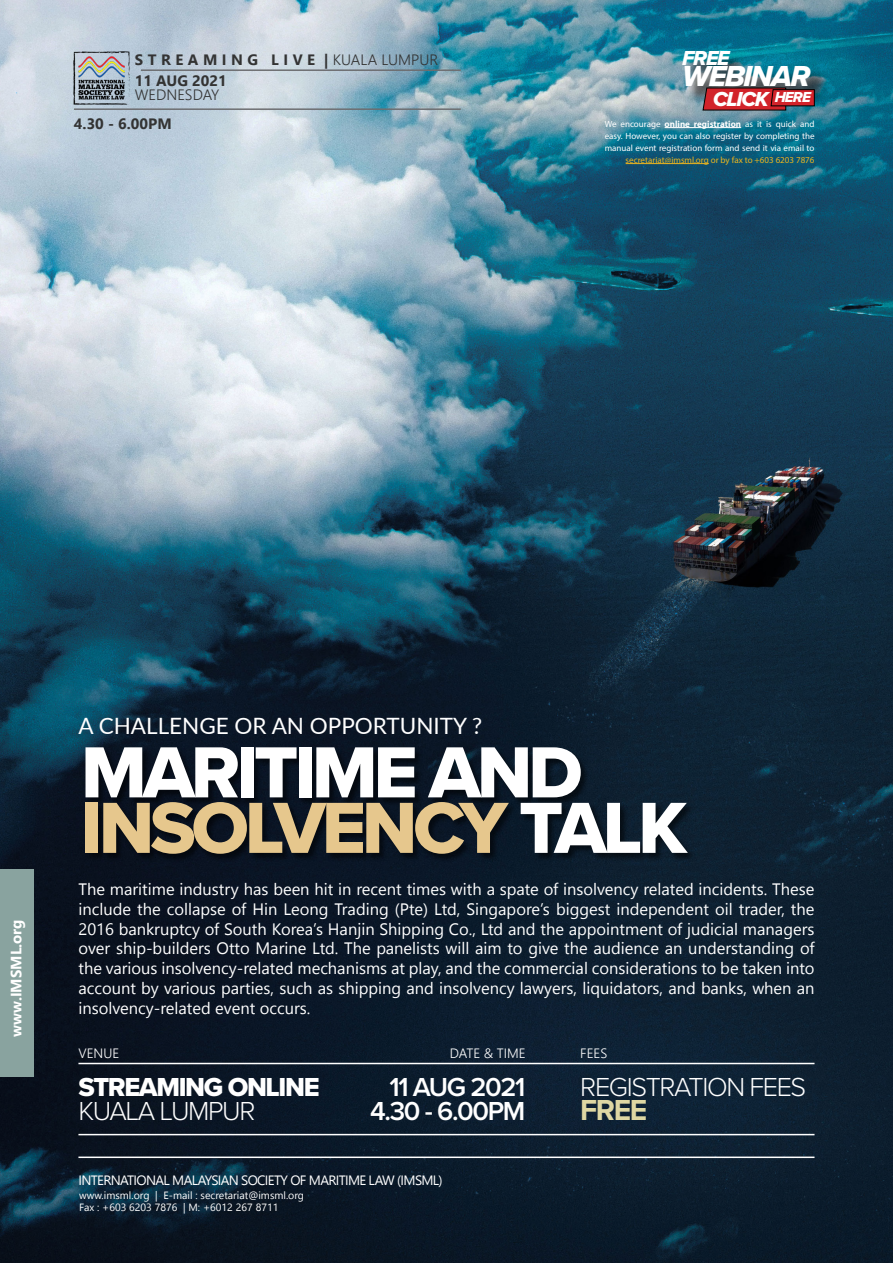
<style>
.page{position:relative;width:893px;height:1263px;background:#fff}
.page>*{position:absolute;margin:0;border:0;box-sizing:border-box;transform-origin:0 0}
.t1{font:75px/55.5px "Proxima Nova Extrabld";letter-spacing:-.055em;color:#fff}
.t2{font:30px "Proxima Nova Extrabld It";letter-spacing:-.055em;color:#fff}
.t3{font:700 30px "Proxima Nova";color:#ded7a3}
.t4{font:300 27px "Proxima Nova";letter-spacing:-.05em;color:#fff}
.t5{font:600 27px/24px "Proxima Nova";letter-spacing:-.05em;color:#fff;text-align:right}
.t6{font:27px "Proxima Nova Extrabld";letter-spacing:-.05em;color:#fff}
.t7{font:22.5px "Lato";color:#fff}
.t8{font:21px "Proxima Nova Extrabld It";letter-spacing:-.055em;color:#fff}
.t9{font:16.5px/19.8px "Nirmala UI";color:#fff;text-align:justify}
.t10{font:700 15px/21.8px "Nirmala UI";letter-spacing:.3em;color:#333}
.t11{font:700 15px "Nirmala UI";color:#fff}
.t12{font:300 15px "Nirmala UI";color:#333}
.t13{font:13.5px "Nirmala UI";letter-spacing:-.05em;color:#fff}
.t14{font:300 13.5px "Nirmala UI";color:#fff}
.t15{font:10.5px/12px "Nirmala UI";color:#fff}
.t16{font:9px/12px "Myriad Pro";color:#fff;text-align:justify}
.t17{font:9px "Myriad Pro";color:#edb51e}
.s1{font-weight:300}
.s2{font-weight:700}
.s3{color:#e6c78d}
</style>
<div class="page">
<img style="left:0;top:0;width:893px;height:1263px">
<div style="left:0;top:870px;width:33px;height:207px;background:#89a39f"></div>
<hr style="left:78px;top:1156px;width:736px;height:2px;background:#fff">
<hr style="left:78px;top:1063px;width:736px;height:1px;background:#fff">
<hr style="left:78px;top:1134px;width:736px;height:1px;background:#fff">
<div style="left:685px;top:53px;width:144px;height:52px;background:#000;opacity:.75"></div>
<svg style="left:703px;top:88px;width:112px;height:22px;background:#b4252c"></svg>
<hr style="left:665px;top:127px;width:76px;height:1px;background:#fff">
<hr style="left:626px;top:163px;width:83px;height:1px;background:#edb51e">
<hr style="left:141px;top:69px;width:320px;height:2px;background:#6d6e71">
<hr style="left:74px;top:108px;width:387px;height:2px;background:#6d6e71">
<div style="left:85px;top:747px;width:611px;height:115px;background:#000;opacity:.55"></div>
<img style="left:68px;top:51px;width:67px;height:53px">
<p class="t10" style="left:135px;top:48px;width:305px">STREAMING LIVE | <span class="s1">KUALA LUMPUR<br></span>11 AUG 2021</p>
<p class="t12" style="left:135px;top:83px;width:86px">WEDNESDAY</p>
<p class="t10" style="left:74px;top:112px;width:99px">4.30 - 6.00PM</p>
<p class="t8" style="left:682px;top:45px;width:49px">FREE</p>
<h2 class="t2" style="left:682px;top:58px;width:129px">WEBINAR</h2>
<p class="t8" style="left:713px;top:86px;width:99px">CLICK <sup>HERE</sup></p>
<p class="t16" style="left:605px;top:118px;width:211px">We encourage <span class="s2">online registration</span> as it is quick and easy. However, you can also register by completing the manual event registration form and send it via email to</p>
<p class="t17" style="left:626px;top:154px;width:190px">secretariat@imsml.org or by fax to +603 6203 7876</p>
<p class="t11" style="left:4px;top:1036px;width:119px;rotate:-90deg">www.IMSML.org</p>
<h3 class="t7" style="left:78px;top:709px;width:405px">A CHALLENGE OR AN OPPORTUNITY ?</h3>
<h1 class="t1" style="left:81px;top:743px;width:608px">MARITIME AND<br><span class="s3">INSOLVENCY</span> TALK</h1>
<p class="t9" style="left:78px;top:878px;width:738px">The maritime industry has been hit in recent times with a spate of insolvency related incidents. These include the collapse of Hin Leong Trading (Pte) Ltd, Singapore’s biggest independent oil trader, the 2016 bankruptcy of South Korea’s Hanjin Shipping Co., Ltd and the appointment of judicial managers over ship-builders Otto Marine Ltd. The panelists will aim to give the audience an understanding of the various insolvency-related mechanisms at play, and the commercial considerations to be taken into account by various parties, such as shipping and insolvency lawyers, liquidators, and banks, when an insolvency-related event occurs.</p>
<p class="t14" style="left:78px;top:1043px;width:42px">VENUE</p>
<p class="t14" style="left:450px;top:1043px;width:77px">DATE &amp; TIME</p>
<p class="t14" style="left:580px;top:1043px;width:28px">FEES</p>
<h3 class="t6" style="left:78px;top:1067px;width:243px">STREAMING ONLINE</h3>
<h3 class="t4" style="left:78px;top:1091px;width:179px">KUALA LUMPUR</h3>
<h3 class="t5" style="left:370px;top:1074px;width:157px">11 AUG 2021<br>4.30 - 6.00PM</h3>
<p class="t13" style="left:78px;top:1169px;width:366px">INTERNATIONAL MALAYSIAN SOCIETY OF MARITIME LAW (IMSML)</p>
<p class="t15" style="left:79px;top:1189px;width:226px">www.imsml.org | E-mail : secretariat@imsml.org<br>Fax : +603 6203 7876 | M: +6012 267 8711</p>
<h3 class="t4" style="left:580px;top:1067px;width:227px">REGISTRATION FEES</h3>
<h2 class="t3" style="left:580px;top:1088px;width:68px">FREE</h2>
</div>
